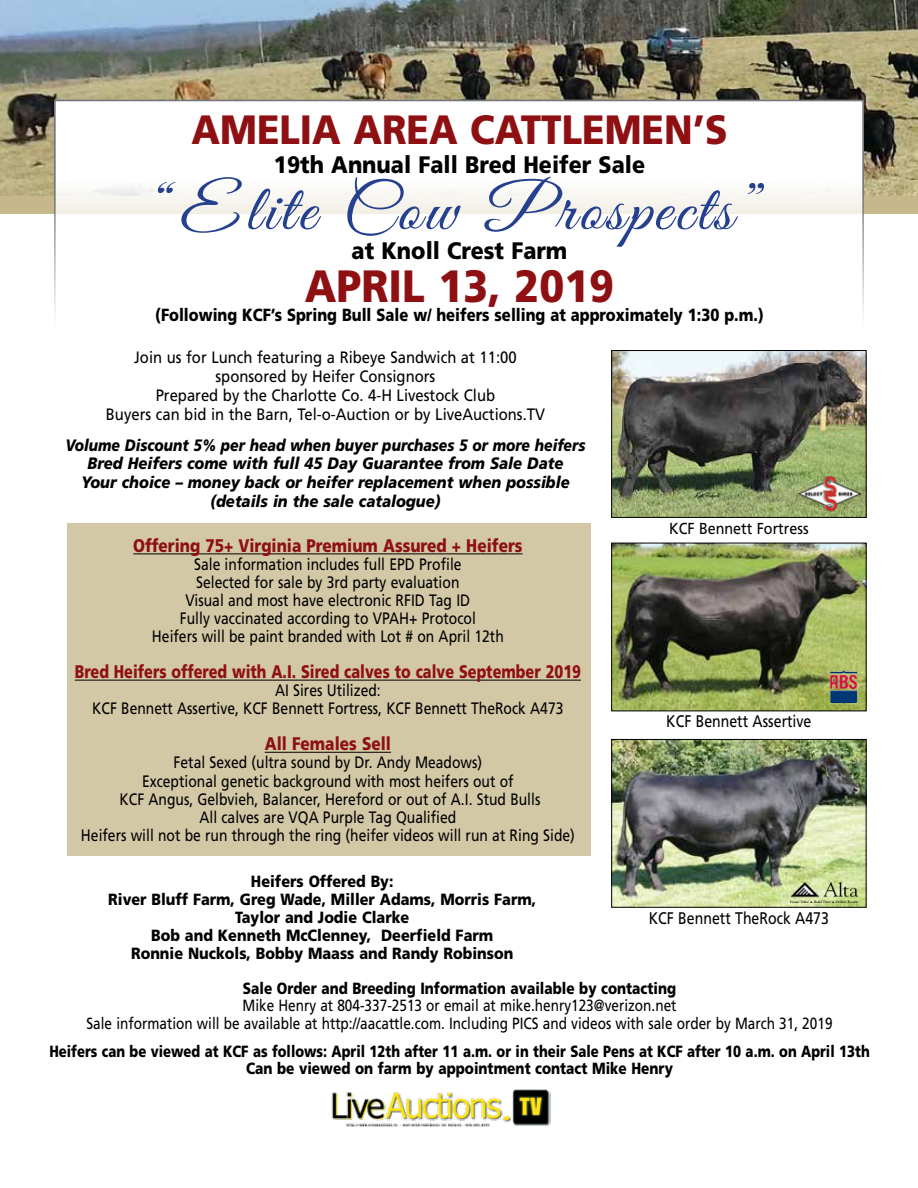
<style>
.page{position:relative;width:918px;height:1188px;background:#fff}
.page>*{position:absolute;margin:0;border:0;box-sizing:border-box;transform-origin:0 0}
.t1{font:64.8px "Good Vibrations ROB Script";letter-spacing:.05em;color:#25408f;scale:1.1 1}
.t2{font:900 45.3px "Frutiger";color:#8e1013;scale:.9 1}
.t3{font:900 40.95px "Frutiger";color:#8e1013;scale:.9 1}
.t4{font:900 23.85px "Frutiger";color:#000;scale:.9 1}
.t5{font:900 18.3px "Frutiger";color:#8e1013;scale:.79 1}
.t6{font:900 18.3px "Frutiger";color:#8e1013;scale:.84 1}
.t7{font:900 17.55px "Frutiger";color:#000;scale:.84 1}
.t8{font:16.8px "Frutiger";color:#000;scale:.84 1}
.t9{font:16.5px/18px "Frutiger";color:#000;text-align:center;scale:.84 1}
.t10{font:italic 900 16.5px/18.9px "Frutiger";color:#000;text-align:center;scale:.85 1}
.t11{font:16.5px/18.9px "Frutiger";color:#000;text-align:center;scale:.9 1}
.t12{font:900 16.2px/18px "Frutiger";color:#000;text-align:center;scale:.89 1}
.t13{font:16.2px/17.5px "Frutiger";color:#000;text-align:center;scale:.84 1}
.t14{font:900 16.2px/17.5px "Frutiger";color:#000;text-align:center;scale:.81 1}
.t15{font:900 16.2px "Frutiger";color:#000;scale:.84 1}
.t16{font:15.9px "Frutiger";color:#000;scale:.9 1}
</style>
<div class="page">
<img style="left:0;top:0;width:918px;height:196px">
<div style="left:0;top:196px;width:918px;height:18px;background:#c6b88b"></div>
<div style="left:54px;top:100px;width:810px;height:669px;background:#fff;border:2px solid #77787b"></div>
<div style="left:67px;top:523px;width:523px;height:332px;background:#d3c8a6"></div>
<hr style="left:133px;top:553px;width:390px;height:1px;background:#000">
<hr style="left:75px;top:680px;width:506px;height:1px;background:#000">
<hr style="left:265px;top:752px;width:126px;height:1px;background:#000">
<img style="left:613px;top:352px;width:252px;height:164px">
<div style="left:611px;top:350px;width:256px;height:168px;border:1px solid #000"></div>
<img style="left:613px;top:545px;width:252px;height:164px">
<div style="left:611px;top:543px;width:256px;height:168px;border:1px solid #000"></div>
<img style="left:331px;top:1089px;width:219px;height:38px">
<img style="left:799px;top:463px;width:61px;height:55px">
<img style="left:830px;top:670px;width:27px;height:19px">
<img style="left:613px;top:741px;width:252px;height:165px">
<div style="left:611px;top:739px;width:256px;height:169px;border:1px solid #000"></div>
<img style="left:791px;top:882px;width:67px;height:21px">
<h3 class="t3" style="left:192px;top:105px;width:597px">AMELIA AREA CATTLEMEN’S</h3>
<h3 class="t4" style="left:274px;top:150px;width:414px">19th Annual Fall Bred Heifer Sale</h3>
<h1 class="t1" style="left:155px;top:164px;width:556px">“Elite Cow Prospects”</h1>
<h3 class="t4" style="left:352px;top:236px;width:241px">at Knoll Crest Farm</h3>
<h2 class="t2" style="left:305px;top:258px;width:345px">APRIL 13, 2019</h2>
<p class="t7" style="left:155px;top:304px;width:726px">(Following KCF’s Spring Bull Sale w/ heifers selling at approximately 1:30 p.m.)</p>
<p class="t11" style="left:106px;top:348px;width:489px">Join us for Lunch featuring a Ribeye Sandwich at 11:00 sponsored by Heifer Consignors<br>Prepared by the Charlotte Co. 4-H Livestock Club<br>Buyers can bid in the Barn, Tel-o-Auction or by LiveAuctions.TV</p>
<p class="t10" style="left:66px;top:435px;width:613px">Volume Discount 5% per head when buyer purchases 5 or more heifers Bred Heifers come with full 45 Day Guarantee from Sale Date<br>Your choice – money back or heifer replacement when possible (details in the sale catalogue)</p>
<p class="t6" style="left:133px;top:535px;width:465px">Offering 75+ Virginia Premium Assured + Heifers</p>
<p class="t9" style="left:152px;top:555px;width:420px">Sale information includes full EPD Profile<br>Selected for sale by 3rd party evaluation<br>Visual and most have electronic RFID Tag ID<br>Fully vaccinated according to VPAH+ Protocol<br>Heifers will be paint branded with Lot # on April 12th</p>
<p class="t5" style="left:75px;top:661px;width:642px">Bred Heifers offered with A.I. Sired calves to calve September 2019</p>
<p class="t9" style="left:92px;top:681px;width:562px">AI Sires Utilized:<br>KCF Bennett Assertive, KCF Bennett Fortress, KCF Bennett TheRock A473</p>
<p class="t6" style="left:265px;top:733px;width:152px">All Females Sell</p>
<p class="t9" style="left:81px;top:754px;width:589px">Fetal Sexed (ultra sound by Dr. Andy Meadows)<br>Exceptional genetic background with most heifers out of<br>KCF Angus, Gelbvieh, Balancer, Hereford or out of A.I. Stud Bulls<br>All calves are VQA Purple Tag Qualified<br>Heifers will not be run through the ring (heifer videos will run at Ring Side)</p>
<p class="t12" style="left:108px;top:872px;width:482px">Heifers Offered By:<br>River Bluff Farm, Greg Wade, Miller Adams, Morris Farm, Taylor and Jodie Clarke<br>Bob and Kenneth McClenney, Deerfield Farm<br>Ronnie Nuckols, Bobby Maass and Randy Robinson</p>
<p class="t16" style="left:669px;top:519px;width:156px">KCF Bennett Fortress</p>
<p class="t8" style="left:666px;top:712px;width:174px">KCF Bennett Assertive</p>
<p class="t8" style="left:649px;top:908px;width:216px">KCF Bennett TheRock A473</p>
<p class="t15" style="left:243px;top:978px;width:517px">Sale Order and Breeding Information available by contacting</p>
<p class="t13" style="left:87px;top:997px;width:890px">Mike Henry at 804-337-2513 or email at mike.henry123@verizon.net<br>Sale information will be available at http://aacattle.com. Including PICS and videos with sale order by March 31, 2019</p>
<p class="t14" style="left:49px;top:1042px;width:1014px">Heifers can be viewed at KCF as follows: April 12th after 11 a.m. or in their Sale Pens at KCF after 10 a.m. on April 13th<br>Can be viewed on farm by appointment contact Mike Henry</p>
</div>
